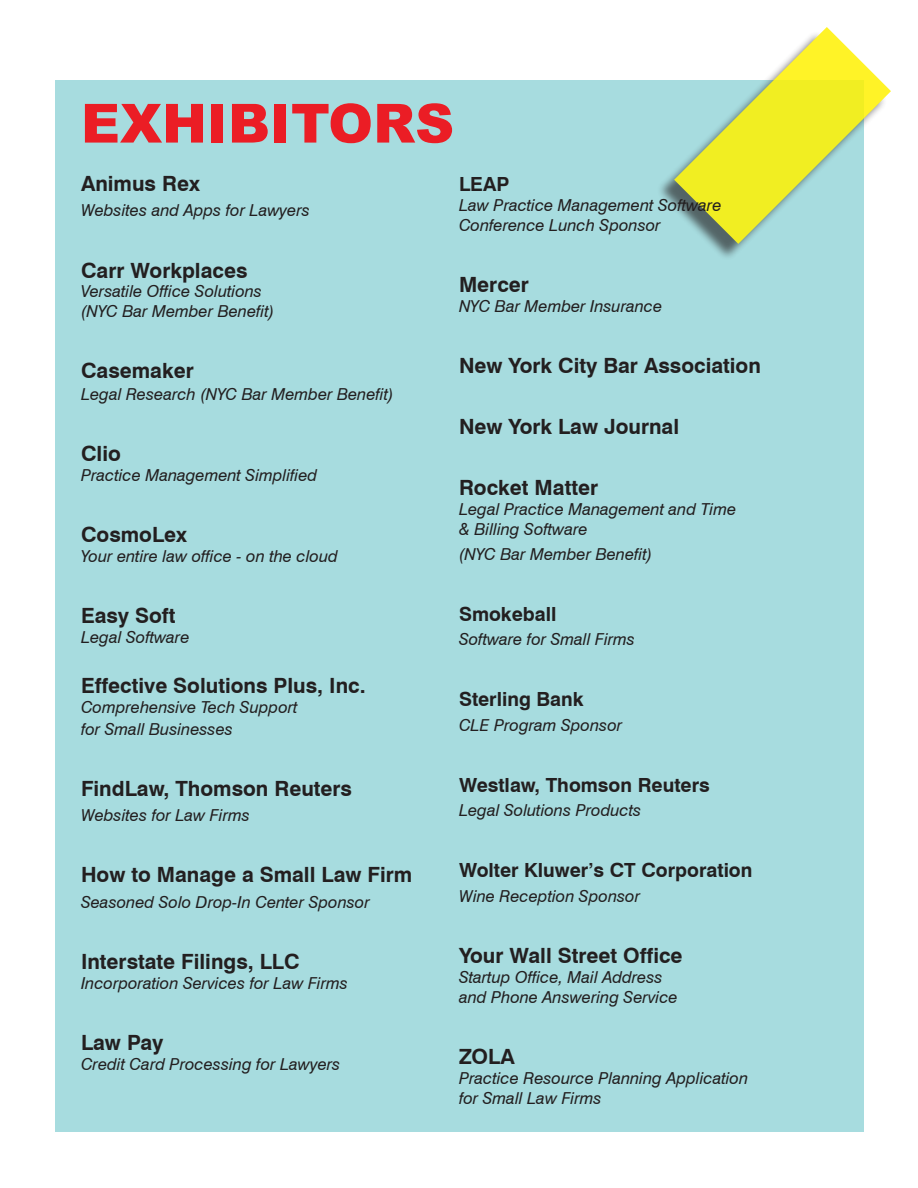
<style>
.page{position:relative;width:918px;height:1188px;background:#fff}
.page>*{position:absolute;margin:0;border:0;box-sizing:border-box;transform-origin:0 0}
.t1{font:900 54px "Arial";color:#eb1d25}
.t2{font:700 21px "Swiss 721 BT";color:#231f20}
.t3{font:700 19.5px "Swiss 721 BT";color:#231f20}
.t4{font:italic 16.5px/19.8px "Swiss 721 BT";color:#231f20}
</style>
<div class="page">
<div style="left:55px;top:80px;width:809px;height:1052px;background:#a7dcdf"></div>
<div style="left:656px;top:30px;width:231px;height:231px;background:#231f20;opacity:.75"></div>
<svg style="left:674px;top:27px;width:217px;height:217px"></svg>
<p class="t1" style="left:81px;top:84px;width:375px">EXHIBITORS</p>
<p class="t2" style="left:81px;top:171px;width:120px">Animus Rex</p>
<p class="t4" style="left:81px;top:200px;width:230px">Websites and Apps for Lawyers</p>
<p class="t3" style="left:459px;top:172px;width:52px">LEAP</p>
<p class="t4" style="left:459px;top:195px;width:264px">Law Practice Management Software</p>
<p class="t4" style="left:459px;top:215px;width:203px">Conference Lunch Sponsor</p>
<p class="t2" style="left:81px;top:257px;width:168px">Carr Workplaces</p>
<p class="t4" style="left:81px;top:281px;width:183px">Versatile Office Solutions</p>
<p class="t4" style="left:81px;top:301px;width:195px">(NYC Bar Member Benefit)</p>
<p class="t2" style="left:81px;top:358px;width:114px">Casemaker</p>
<p class="t4" style="left:81px;top:384px;width:314px">Legal Research (NYC Bar Member Benefit)</p>
<p class="t2" style="left:81px;top:441px;width:41px">Clio</p>
<p class="t4" style="left:81px;top:465px;width:238px">Practice Management Simplified</p>
<p class="t2" style="left:81px;top:522px;width:108px">CosmoLex</p>
<p class="t4" style="left:81px;top:546px;width:258px">Your entire law office - on the cloud</p>
<p class="t2" style="left:81px;top:603px;width:96px">Easy Soft</p>
<p class="t4" style="left:81px;top:627px;width:110px">Legal Software</p>
<p class="t2" style="left:81px;top:673px;width:286px">Effective Solutions Plus, Inc.</p>
<p class="t4" style="left:81px;top:697px;width:218px">Comprehensive Tech Support</p>
<p class="t4" style="left:81px;top:719px;width:154px">for Small Businesses</p>
<p class="t2" style="left:81px;top:776px;width:273px">FindLaw, Thomson Reuters</p>
<p class="t4" style="left:81px;top:805px;width:170px">Websites for Law Firms</p>
<p class="t2" style="left:81px;top:862px;width:333px">How to Manage a Small Law Firm</p>
<p class="t4" style="left:81px;top:892px;width:290px">Seasoned Solo Drop-In Center Sponsor</p>
<p class="t2" style="left:81px;top:949px;width:220px">Interstate Filings, LLC</p>
<p class="t4" style="left:81px;top:973px;width:268px">Incorporation Services for Law Firms</p>
<p class="t2" style="left:81px;top:1030px;width:84px">Law Pay</p>
<p class="t4" style="left:81px;top:1054px;width:261px">Credit Card Processing for Lawyers</p>
<p class="t2" style="left:459px;top:271px;width:71px">Mercer</p>
<p class="t4" style="left:459px;top:296px;width:205px">NYC Bar Member Insurance</p>
<p class="t2" style="left:459px;top:352px;width:303px">New York City Bar Association</p>
<p class="t2" style="left:459px;top:414px;width:222px">New York Law Journal</p>
<p class="t2" style="left:459px;top:475px;width:141px">Rocket Matter</p>
<p class="t4" style="left:459px;top:499px;width:279px">Legal Practice Management and Time</p>
<p class="t4" style="left:459px;top:519px;width:130px">&amp; Billing Software</p>
<p class="t4" style="left:459px;top:544px;width:195px">(NYC Bar Member Benefit)</p>
<p class="t3" style="left:459px;top:602px;width:99px">Smokeball</p>
<p class="t4" style="left:459px;top:629px;width:177px">Software for Small Firms</p>
<p class="t3" style="left:459px;top:687px;width:126px">Sterling Bank</p>
<p class="t4" style="left:459px;top:715px;width:165px">CLE Program Sponsor</p>
<p class="t3" style="left:459px;top:773px;width:252px">Westlaw, Thomson Reuters</p>
<p class="t4" style="left:459px;top:800px;width:184px">Legal Solutions Products</p>
<p class="t3" style="left:459px;top:858px;width:295px">Wolter Kluwer’s CT Corporation</p>
<p class="t4" style="left:459px;top:886px;width:183px">Wine Reception Sponsor</p>
<p class="t2" style="left:459px;top:943px;width:225px">Your Wall Street Office</p>
<p class="t4" style="left:459px;top:967px;width:220px">Startup Office, Mail Address and Phone Answering Service</p>
<p class="t2" style="left:459px;top:1044px;width:57px">ZOLA</p>
<p class="t4" style="left:459px;top:1068px;width:291px">Practice Resource Planning Application</p>
<p class="t4" style="left:459px;top:1088px;width:144px">for Small Law Firms</p>
</div>
